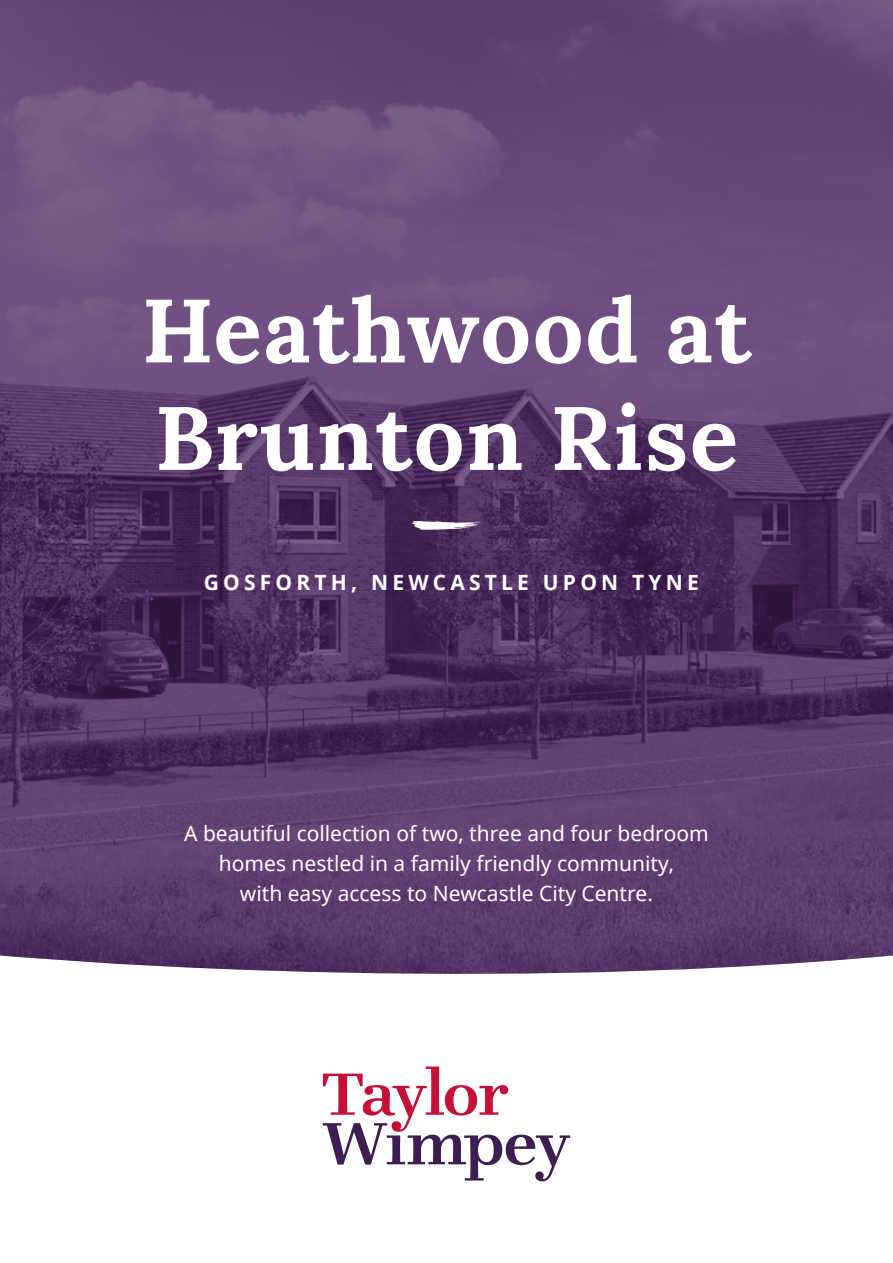
<style>
.page{position:relative;width:893px;height:1263px;background:#fff}
.page>*{position:absolute;margin:0;border:0;box-sizing:border-box;transform-origin:0 0}
.t1{font:700 89.55px/107.6px "Lora";letter-spacing:.02em;color:#fff}
.t2{font:21px/30px "Noto Sans";color:#fff;text-align:center}
.t3{font:700 21px "Noto Sans";letter-spacing:.2em;color:#fff}
</style>
<div class="page">
<img style="left:0;top:0;width:893px;height:974px">
<svg style="left:323px;top:1066px;width:247px;height:115px"></svg>
<svg style="left:412px;top:521px;width:69px;height:9px"></svg>
<h1 class="t1" style="left:142px;top:271px;width:611px">Heathwood at<br>Brunton Rise</h1>
<p class="t3" style="left:204px;top:567px;width:497px">GOSFORTH, NEWCASTLE UPON TYNE</p>
<p class="t2" style="left:184px;top:819px;width:526px">A beautiful collection of two, three and four bedroom homes nestled in a family friendly community,<br>with easy access to Newcastle City Centre.</p>
</div>
